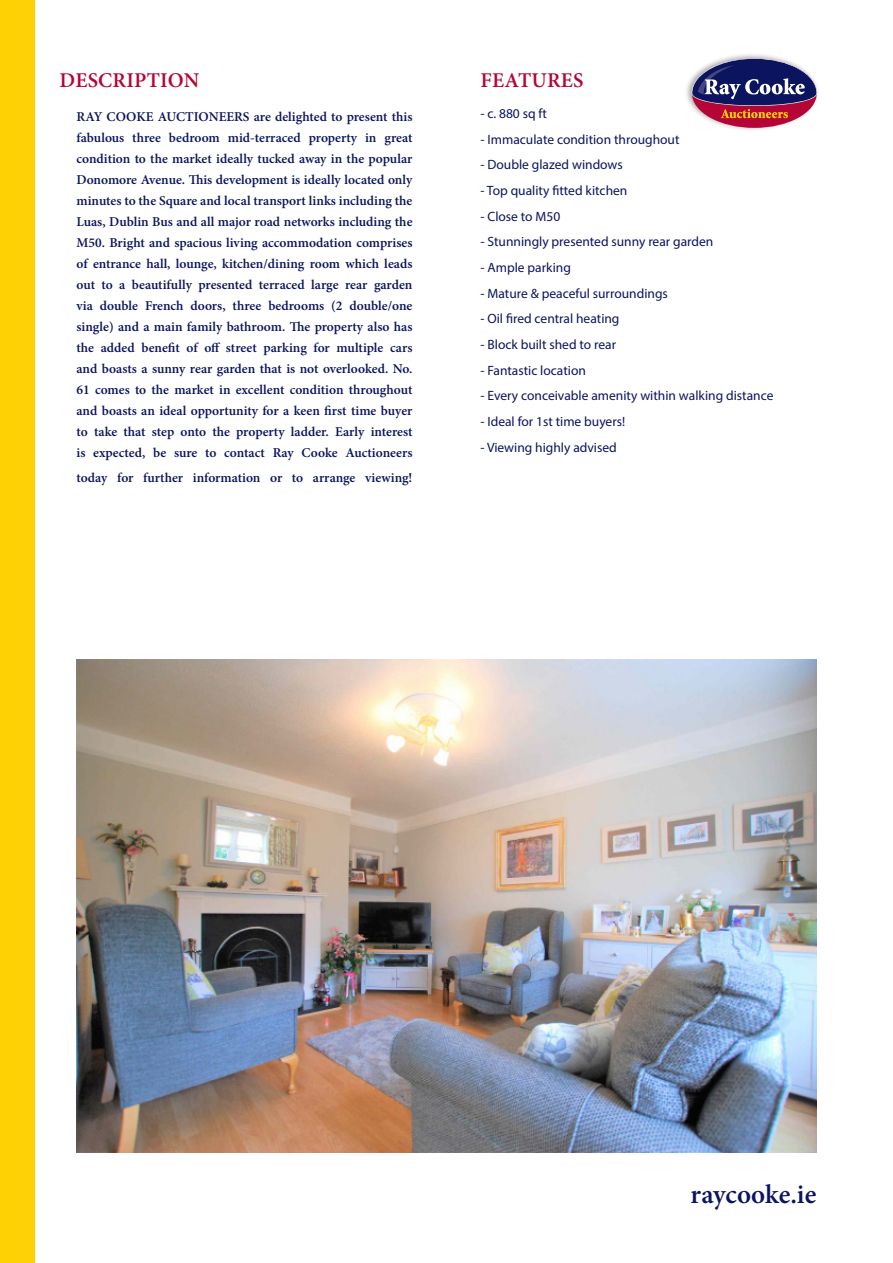
<style>
.page{position:relative;width:893px;height:1263px;background:#fff}
.page>*{position:absolute;margin:0;border:0;box-sizing:border-box;transform-origin:0 0}
.t1{font:600 27px "Minion Pro";color:#0b145e}
.RC_Body_Head{font:600 21px "Minion Pro";letter-spacing:.01em;color:#b50536}
.RC_Bullets{font:600 13.5px/21px "Minion Pro";color:#0b145e;text-align:justify}
.RC_Bullets-2{font:13.5px "Myriad Pro";color:#0b145e}
</style>
<div class="page">
<div style="left:0;top:0;width:34px;height:1263px;background:#fed105"></div>
<img style="left:686px;top:54px;width:132px;height:76px">
<div style="left:692px;top:59px;width:125px;height:69px;background:#b50536;border-radius:50%"></div>
<svg style="left:692px;top:58px;width:125px;height:60px"></svg>
<img style="left:77px;top:659px;width:739px;height:493px">
<p class="RC_Body_Head" style="left:60px;top:66px;width:141px">DESCRIPTION</p>
<p class="RC_Bullets" style="left:77px;top:106px;width:337px">RAY COOKE AUCTIONEERS are delighted to present this fabulous three bedroom mid-terraced property in great condition to the market ideally tucked away in the popular Donomore Avenue. This development is ideally located only minutes to the Square and local transport links including the Luas, Dublin Bus and all major road networks including the M50. Bright and spacious living accommodation comprises of entrance hall, lounge, kitchen/dining room which leads out to a beautifully presented terraced large rear garden via double French doors, three bedrooms (2 double/one single) and a main family bathroom. The property also has the added benefit of off street parking for multiple cars and boasts a sunny rear garden that is not overlooked. No.<br>61 comes to the market in excellent condition throughout and boasts an ideal opportunity for a keen first time buyer to take that step onto the property ladder. Early interest is expected, be sure to contact Ray Cooke Auctioneers</p>
<p class="RC_Bullets" style="left:77px;top:467px;width:337px">today for further information or to arrange viewing!</p>
<p class="RC_Body_Head" style="left:481px;top:66px;width:104px">FEATURES</p>
<p class="RC_Bullets-2" style="left:480px;top:105px;width:68px">- c. 880 sq ft</p>
<p class="RC_Bullets-2" style="left:480px;top:131px;width:201px">- Immaculate condition throughout</p>
<p class="RC_Bullets-2" style="left:480px;top:156px;width:144px">- Double glazed windows</p>
<p class="RC_Bullets-2" style="left:480px;top:182px;width:148px">- Top quality fitted kitchen</p>
<p class="RC_Bullets-2" style="left:480px;top:208px;width:81px">- Close to M50</p>
<p class="RC_Bullets-2" style="left:480px;top:233px;width:234px">- Stunningly presented sunny rear garden</p>
<p class="RC_Bullets-2" style="left:480px;top:259px;width:92px">- Ample parking</p>
<p class="RC_Bullets-2" style="left:480px;top:285px;width:189px">- Mature &amp; peaceful surroundings</p>
<p class="RC_Bullets-2" style="left:480px;top:310px;width:141px">- Oil fired central heating</p>
<p class="RC_Bullets-2" style="left:480px;top:336px;width:137px">- Block built shed to rear</p>
<p class="RC_Bullets-2" style="left:480px;top:362px;width:107px">- Fantastic location</p>
<p class="RC_Bullets-2" style="left:480px;top:387px;width:294px">- Every conceivable amenity within walking distance</p>
<p class="RC_Bullets-2" style="left:480px;top:413px;width:146px">- Ideal for 1st time buyers!</p>
<p class="RC_Bullets-2" style="left:480px;top:439px;width:138px">- Viewing highly advised</p>
<h1 class="t1" style="left:691px;top:1176px;width:127px">raycooke.ie</h1>
</div>
